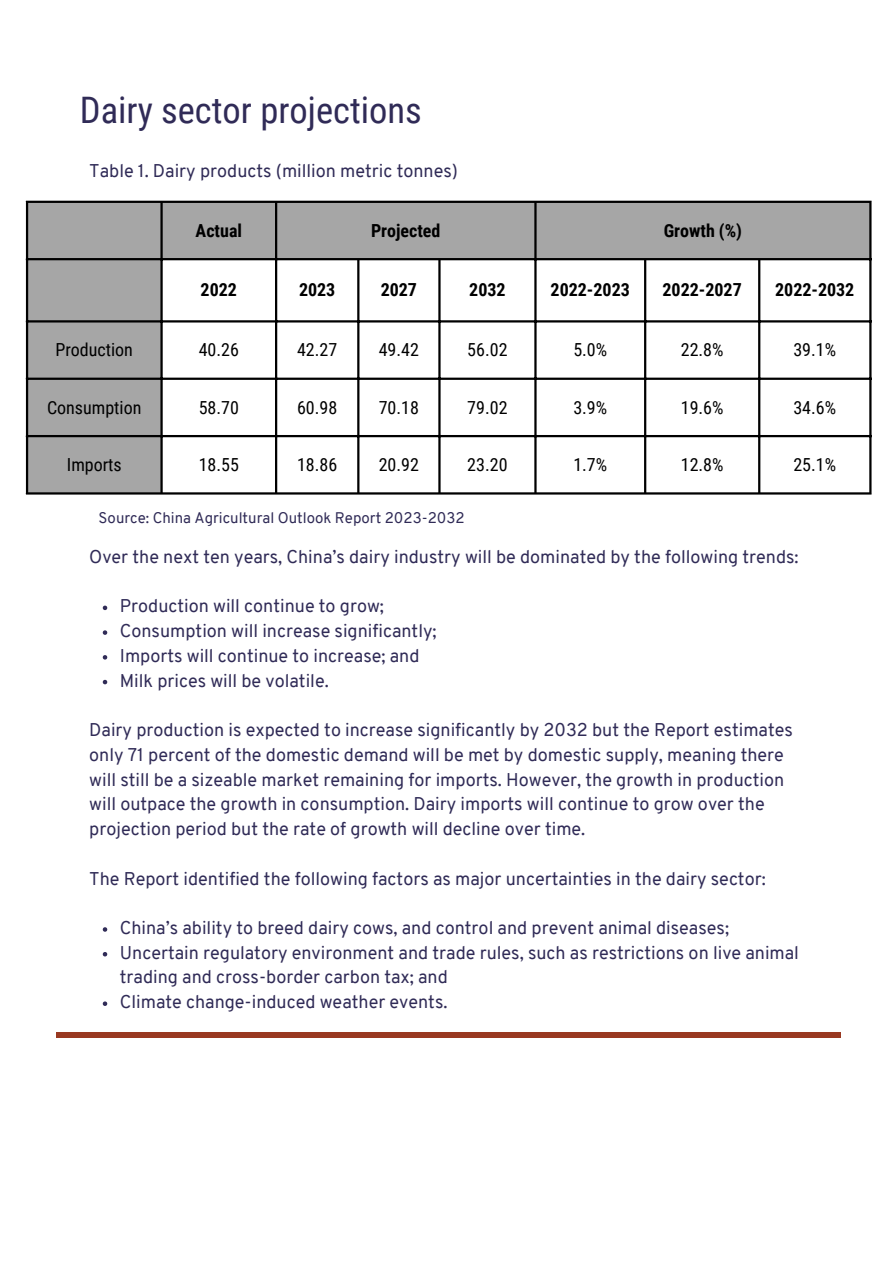
<style>
.page{position:relative;width:893px;height:1264px;background:#fff}
.page>*{position:absolute;margin:0;border:0;box-sizing:border-box;transform-origin:0 0}
.t1{font:36.45px "Roboto Condensed";color:#302b57}
.t2{font:18px/24.8px "Overpass";color:#302b57}
.t3{font:18px "Roboto Condensed";color:#000}
.t4{font:700 18px "Roboto Condensed";color:#000}
.t5{font:15px "Overpass";color:#302b57}
</style>
<div class="page">
<svg style="left:28px;top:203px;width:841px;height:289px"></svg>
<hr style="left:26px;top:203px;width:2px;height:289px;background:#000">
<hr style="left:160px;top:203px;width:3px;height:289px;background:#000">
<hr style="left:275px;top:203px;width:2px;height:289px;background:#000">
<hr style="left:357px;top:260px;width:2px;height:232px;background:#000">
<hr style="left:438px;top:260px;width:2px;height:232px;background:#000">
<hr style="left:534px;top:203px;width:2px;height:289px;background:#000">
<hr style="left:644px;top:260px;width:2px;height:232px;background:#000">
<hr style="left:758px;top:260px;width:2px;height:232px;background:#000">
<hr style="left:869px;top:203px;width:2px;height:289px;background:#000">
<hr style="left:26px;top:201px;width:845px;height:2px;background:#000">
<hr style="left:26px;top:258px;width:845px;height:2px;background:#000">
<hr style="left:26px;top:320px;width:845px;height:2px;background:#000">
<hr style="left:26px;top:377px;width:845px;height:3px;background:#000">
<hr style="left:26px;top:435px;width:845px;height:2px;background:#000">
<hr style="left:26px;top:492px;width:845px;height:2px;background:#000">
<svg style="left:103px;top:605px;width:4px;height:5px"></svg>
<svg style="left:103px;top:630px;width:4px;height:5px"></svg>
<svg style="left:103px;top:655px;width:4px;height:4px"></svg>
<svg style="left:103px;top:680px;width:4px;height:4px"></svg>
<svg style="left:103px;top:927px;width:4px;height:4px"></svg>
<svg style="left:103px;top:952px;width:4px;height:4px"></svg>
<svg style="left:103px;top:1001px;width:4px;height:4px"></svg>
<div style="left:56px;top:1032px;width:784px;height:5px;background:#993921"></div>
<p class="t1" style="left:80px;top:89px;width:343px">Dairy sector projections</p>
<p class="t2" style="left:89px;top:160px;width:370px">Table 1. Dairy products (million metric tonnes)</p>
<p class="t4" style="left:196px;top:220px;width:48px">Actual</p>
<p class="t4" style="left:371px;top:220px;width:71px">Projected</p>
<p class="t4" style="left:663px;top:220px;width:80px">Growth (%)</p>
<p class="t4" style="left:201px;top:279px;width:38px">2022</p>
<p class="t4" style="left:299px;top:279px;width:38px">2023</p>
<p class="t4" style="left:380px;top:279px;width:38px">2027</p>
<p class="t4" style="left:469px;top:279px;width:38px">2032</p>
<p class="t4" style="left:550px;top:279px;width:81px">2022-2023</p>
<p class="t4" style="left:662px;top:279px;width:81px">2022-2027</p>
<p class="t4" style="left:775px;top:279px;width:81px">2022-2032</p>
<p class="t3" style="left:55px;top:339px;width:79px">Production</p>
<p class="t3" style="left:199px;top:339px;width:42px">40.26</p>
<p class="t3" style="left:297px;top:339px;width:42px">42.27</p>
<p class="t3" style="left:379px;top:339px;width:42px">49.42</p>
<p class="t3" style="left:467px;top:339px;width:42px">56.02</p>
<p class="t3" style="left:573px;top:339px;width:35px">5.0%</p>
<p class="t3" style="left:680px;top:339px;width:44px">22.8%</p>
<p class="t3" style="left:793px;top:339px;width:44px">39.1%</p>
<p class="t3" style="left:47px;top:397px;width:96px">Consumption</p>
<p class="t3" style="left:199px;top:397px;width:42px">58.70</p>
<p class="t3" style="left:297px;top:397px;width:42px">60.98</p>
<p class="t3" style="left:379px;top:397px;width:42px">70.18</p>
<p class="t3" style="left:467px;top:397px;width:42px">79.02</p>
<p class="t3" style="left:573px;top:397px;width:35px">3.9%</p>
<p class="t3" style="left:680px;top:397px;width:44px">19.6%</p>
<p class="t3" style="left:793px;top:397px;width:44px">34.6%</p>
<p class="t3" style="left:67px;top:454px;width:56px">Imports</p>
<p class="t3" style="left:199px;top:454px;width:42px">18.55</p>
<p class="t3" style="left:297px;top:454px;width:42px">18.86</p>
<p class="t3" style="left:379px;top:454px;width:42px">20.92</p>
<p class="t3" style="left:467px;top:454px;width:42px">23.20</p>
<p class="t3" style="left:573px;top:454px;width:35px">1.7%</p>
<p class="t3" style="left:680px;top:454px;width:44px">12.8%</p>
<p class="t3" style="left:793px;top:454px;width:44px">25.1%</p>
<p class="t5" style="left:99px;top:512px;width:367px">Source: China Agricultural Outlook Report 2023-2032</p>
<p class="t2" style="left:89px;top:546px;width:710px">Over the next ten years, China’s dairy industry will be dominated by the following trends:</p>
<p class="t2" style="left:120px;top:595px;width:265px">Production will continue to grow;</p>
<p class="t2" style="left:120px;top:620px;width:318px">Consumption will increase significantly;</p>
<p class="t2" style="left:120px;top:645px;width:301px">Imports will continue to increase; and</p>
<p class="t2" style="left:120px;top:669px;width:210px">Milk prices will be volatile.</p>
<p class="t2" style="left:89px;top:719px;width:705px">Dairy production is expected to increase significantly by 2032 but the Report estimates only 71 percent of the domestic demand will be met by domestic supply, meaning there will still be a sizeable market remaining for imports. However, the growth in production will outpace the growth in consumption. Dairy imports will continue to grow over the projection period but the rate of growth will decline over time.</p>
<p class="t2" style="left:89px;top:867px;width:678px">The Report identified the following factors as major uncertainties in the dairy sector:</p>
<p class="t2" style="left:120px;top:917px;width:610px">China’s ability to breed dairy cows, and control and prevent animal diseases;</p>
<p class="t2" style="left:120px;top:941px;width:680px">Uncertain regulatory environment and trade rules, such as restrictions on live animal trading and cross-border carbon tax; and</p>
<p class="t2" style="left:120px;top:991px;width:329px">Climate change-induced weather events.</p>
</div>
